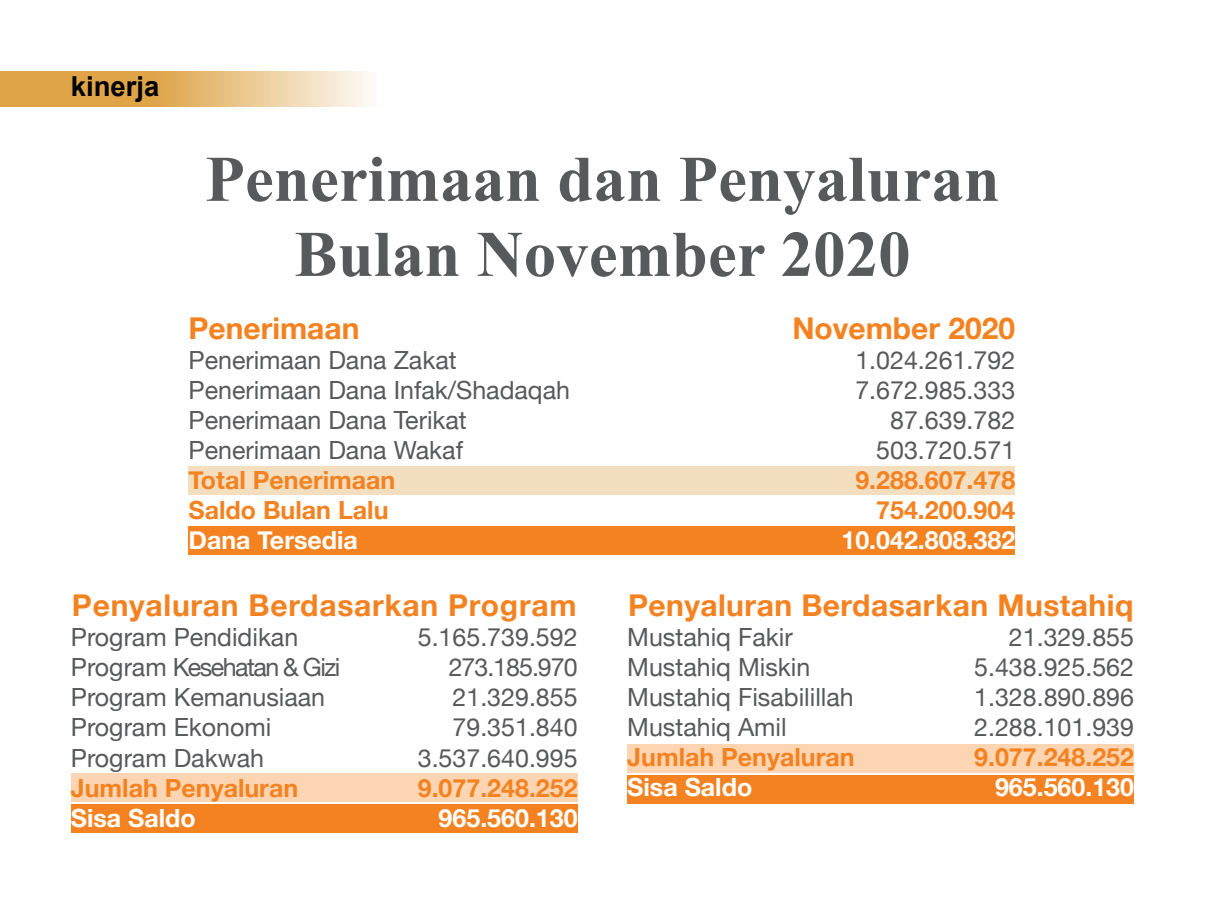
<style>
.page{position:relative;width:1205px;height:922px;background:#fff}
.page>*{position:absolute;margin:0;border:0;box-sizing:border-box;transform-origin:0 0}
.t1{font:700 65px/75px "Times New Roman";color:#58595b;text-align:center}
.t2{font:700 30px "Helvetica Neue";letter-spacing:.015em;color:#f58220}
.t3{font:700 27.5px "Arial";color:#000}
.t4{font:25px/30px "Helvetica Neue";color:#58595b}
.t5{font:700 25px/30px "Helvetica Neue";color:#f58220}
.t6{font:700 25px "Helvetica Neue";color:#fff}
.t7{font:25px "Helvetica Neue";letter-spacing:-.06em;color:#58595b}
.t8{font:25px "Helvetica Neue";letter-spacing:-.04em;color:#58595b}
</style>
<div class="page">
<svg style="left:0;top:71px;width:370px;height:35px;background:#e6bc79"></svg>
<div style="left:627px;top:744px;width:507px;height:28px;background:#fed5b2"></div>
<div style="left:627px;top:774px;width:507px;height:29px;background:#f58220"></div>
<div style="left:71px;top:773px;width:507px;height:28px;background:#fed5b2"></div>
<div style="left:71px;top:804px;width:507px;height:28px;background:#f58220"></div>
<div style="left:188px;top:526px;width:827px;height:28px;background:#f58220"></div>
<div style="left:188px;top:466px;width:827px;height:28px;background:#f3dfc0"></div>
<p class="t3" style="left:71px;top:67px;width:90px">kinerja</p>
<h1 class="t1" style="left:205px;top:140px;width:796px">Penerimaan dan Penyaluran<br>Bulan November 2020</h1>
<p class="t2" style="left:188px;top:309px;width:173px">Penerimaan</p>
<p class="t4" style="left:188px;top:344px;width:383px">Penerimaan Dana Zakat<br>Penerimaan Dana Infak/Shadaqah<br>Penerimaan Dana Terikat<br>Penerimaan Dana Wakaf</p>
<p class="t5" style="left:188px;top:464px;width:208px">Total Penerimaan<br>Saldo Bulan Lalu</p>
<p class="t6" style="left:188px;top:524px;width:171px">Dana Tersedia</p>
<p class="t2" style="left:792px;top:309px;width:224px">November 2020</p>
<p class="t4" style="left:855px;top:344px;width:161px;text-align:right">1.024.261.792<br>7.672.985.333<br>87.639.782<br>503.720.571</p>
<p class="t5" style="left:855px;top:464px;width:161px;text-align:right">9.288.607.478<br>754.200.904</p>
<p class="t6" style="left:841px;top:524px;width:175px">10.042.808.382</p>
<p class="t2" style="left:72px;top:587px;width:506px">Penyaluran Berdasarkan Program</p>
<p class="t4" style="left:71px;top:622px;width:229px">Program Pendidikan</p>
<p class="t4" style="left:418px;top:622px;width:161px">5.165.739.592</p>
<p class="t7" style="left:71px;top:652px;width:271px">Program Kesehatan &amp; Gizi</p>
<p class="t8" style="left:449px;top:652px;width:130px">273.185.970</p>
<p class="t4" style="left:71px;top:682px;width:256px">Program Kemanusiaan</p>
<p class="t4" style="left:452px;top:682px;width:127px">21.329.855</p>
<p class="t4" style="left:71px;top:712px;width:202px">Program Ekonomi</p>
<p class="t4" style="left:452px;top:712px;width:127px">79.351.840</p>
<p class="t4" style="left:71px;top:742px;width:195px">Program Dakwah</p>
<p class="t4" style="left:418px;top:742px;width:161px">3.537.640.995</p>
<p class="t5" style="left:71px;top:771px;width:229px">Jumlah Penyaluran</p>
<p class="t5" style="left:418px;top:771px;width:161px">9.077.248.252</p>
<p class="t6" style="left:71px;top:802px;width:126px">Sisa Saldo</p>
<p class="t6" style="left:439px;top:802px;width:140px">965.560.130</p>
<p class="t2" style="left:628px;top:586px;width:507px">Penyaluran Berdasarkan Mustahiq</p>
<p class="t4" style="left:627px;top:621px;width:167px">Mustahiq Fakir</p>
<p class="t4" style="left:1009px;top:621px;width:127px">21.329.855</p>
<p class="t4" style="left:627px;top:651px;width:184px">Mustahiq Miskin</p>
<p class="t4" style="left:974px;top:651px;width:161px">5.438.925.562</p>
<p class="t4" style="left:627px;top:681px;width:228px">Mustahiq Fisabilillah</p>
<p class="t4" style="left:974px;top:681px;width:161px">1.328.890.896</p>
<p class="t4" style="left:627px;top:711px;width:161px">Mustahiq Amil</p>
<p class="t4" style="left:974px;top:711px;width:161px">2.288.101.939</p>
<p class="t5" style="left:627px;top:741px;width:229px">Jumlah Penyaluran</p>
<p class="t5" style="left:974px;top:741px;width:161px">9.077.248.252</p>
<p class="t6" style="left:627px;top:771px;width:126px">Sisa Saldo</p>
<p class="t6" style="left:995px;top:771px;width:141px">965.560.130</p>
</div>
